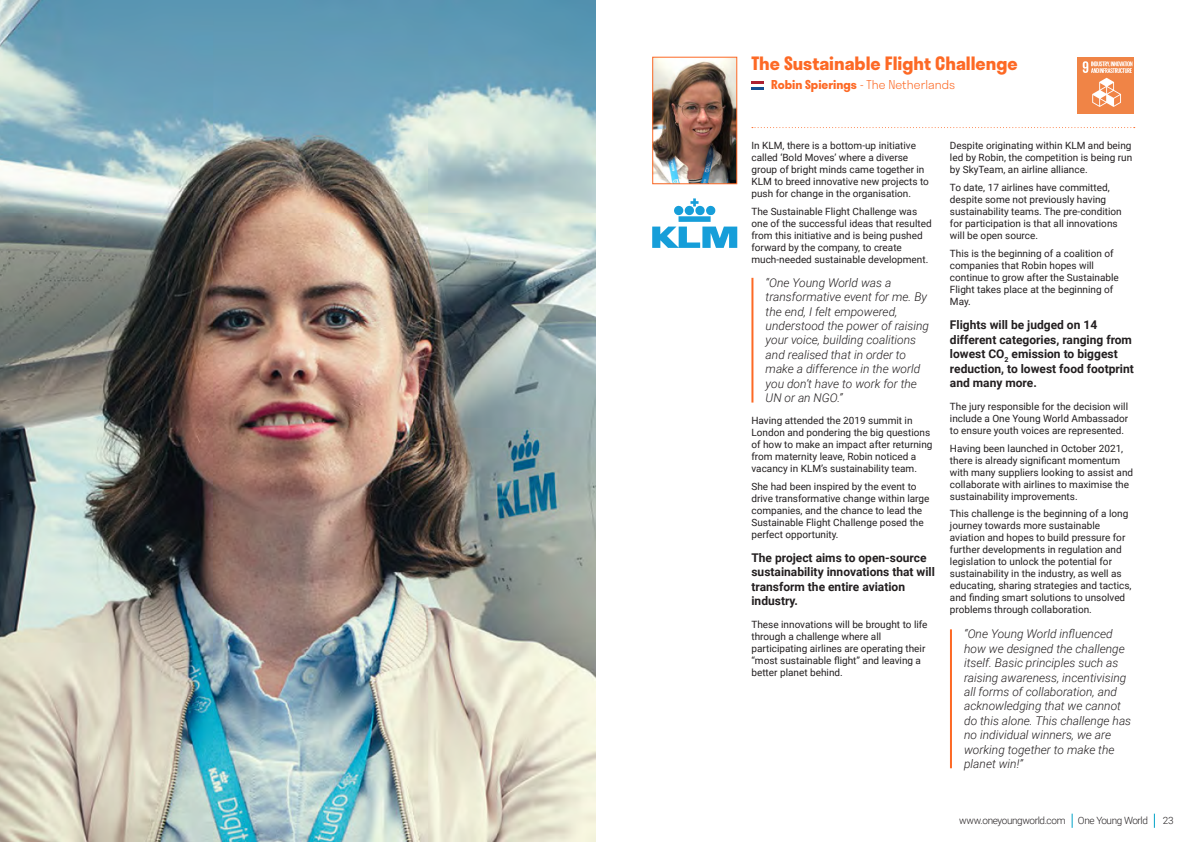
<style>
.page{position:relative;width:1191px;height:842px;background:#fff}
.page>*{position:absolute;margin:0;border:0;box-sizing:border-box;transform-origin:0 0}
.Main_heading_centre{font:700 18px "Stratos";color:#fd6925}
.Main_heading_centre-2{font:italic 300 12px/14.4px "Roboto";color:#231f20}
.Main_heading_centre-3{font:700 12px/14.4px "Roboto";color:#231f20}
.Main_heading_centre-4{font:300 12px "Stratos";color:#fd6925}
.Main_heading_centre-5{font:10px/12px "Roboto";color:#231f20}
.t1{font:300 10px "Roboto";letter-spacing:-.035em;color:#231f20}
.s1{font-weight:700}
</style>
<div class="page">
<svg style="left:752px;top:127px;width:382px;height:1px"></svg>
<hr style="left:751px;top:278px;width:2px;height:125px;background:#fd6925">
<div style="left:1077px;top:57px;width:57px;height:56px;background:#f08446"></div>
<svg style="left:1082px;top:61px;width:50px;height:46px"></svg>
<svg style="left:751px;top:87px;width:13px;height:2px"></svg>
<svg style="left:751px;top:81px;width:13px;height:3px"></svg>
<svg style="left:652px;top:198px;width:85px;height:50px"></svg>
<img style="left:0;top:0;width:595px;height:842px">
<img style="left:654px;top:59px;width:81px;height:123px">
<div style="left:652px;top:57px;width:85px;height:127px;border:1px solid #fd6925"></div>
<svg style="left:1071px;top:814px;width:1px;height:14px"></svg>
<svg style="left:1154px;top:814px;width:1px;height:14px"></svg>
<hr style="left:950px;top:629px;width:2px;height:139px;background:#fd6925">
<p class="Main_heading_centre" style="left:751px;top:49px;width:268px">The Sustainable Flight Challenge</p>
<p class="Main_heading_centre-4" style="left:771px;top:75px;width:185px"><span class="s1">Robin Spierings</span> - The Netherlands</p>
<p class="Main_heading_centre-5" style="left:751px;top:139px;width:179px">In KLM, there is a bottom-up initiative called ‘Bold Moves’ where a diverse group of bright minds came together in KLM to breed innovative new projects to push for change in the organisation.</p>
<p class="Main_heading_centre-5" style="left:751px;top:205px;width:182px">The Sustainable Flight Challenge was one of the successful ideas that resulted from this initiative and is being pushed forward by the company, to create much-needed sustainable development.</p>
<p class="Main_heading_centre-2" style="left:765px;top:275px;width:165px">“One Young World was a transformative event for me. By the end, I felt empowered, understood the power of raising your voice, building coalitions and realised that in order to make a difference in the world you don’t have to work for the<br>UN or an NGO.”</p>
<p class="Main_heading_centre-5" style="left:751px;top:414px;width:182px">Having attended the 2019 summit in London and pondering the big questions of how to make an impact after returning from maternity leave, Robin noticed a vacancy in KLM’s sustainability team.</p>
<p class="Main_heading_centre-5" style="left:751px;top:480px;width:179px">She had been inspired by the event to drive transformative change within large companies, and the chance to lead the Sustainable Flight Challenge posed the perfect opportunity.</p>
<p class="Main_heading_centre-3" style="left:751px;top:550px;width:185px">The project aims to open-source sustainability innovations that will transform the entire aviation industry.</p>
<p class="Main_heading_centre-5" style="left:751px;top:618px;width:178px">These innovations will be brought to life through a challenge where all participating airlines are operating their “most sustainable flight” and leaving a better planet behind.</p>
<p class="Main_heading_centre-5" style="left:950px;top:139px;width:184px;text-align:justify">Despite originating within KLM and being led by Robin, the competition is being run by SkyTeam, an airline alliance.</p>
<p class="Main_heading_centre-5" style="left:950px;top:181px;width:173px">To date, 17 airlines have committed, despite some not previously having sustainability teams. The pre-condition for participation is that all innovations will be open source.</p>
<p class="Main_heading_centre-5" style="left:950px;top:247px;width:170px">This is the beginning of a coalition of companies that Robin hopes will continue to grow after the Sustainable<br>Flight takes place at the beginning of<br>May.</p>
<p class="Main_heading_centre-3" style="left:950px;top:317px;width:185px">Flights will be judged on 14 different categories, ranging from lowest CO<sub>2</sub> emission to biggest reduction, to lowest food footprint and many more.</p>
<p class="Main_heading_centre-5" style="left:950px;top:400px;width:180px;text-align:justify">The jury responsible for the decision will include a One Young World Ambassador to ensure youth voices are represented.</p>
<p class="Main_heading_centre-5" style="left:950px;top:442px;width:185px">Having been launched in October 2021, there is already significant momentum with many suppliers looking to assist and collaborate with airlines to maximise the sustainability improvements.</p>
<p class="Main_heading_centre-5" style="left:950px;top:507px;width:183px">This challenge is the beginning of a long journey towards more sustainable aviation and hopes to build pressure for further developments in regulation and legislation to unlock the potential for sustainability in the industry, as well as educating, sharing strategies and tactics, and finding smart solutions to unsolved problems through collaboration.</p>
<p class="Main_heading_centre-2" style="left:964px;top:626px;width:169px">“One Young World influenced how we designed the challenge itself. Basic principles such as raising awareness, incentivising all forms of collaboration, and acknowledging that we cannot do this alone. This challenge has no individual winners, we are working together to make the planet win!”</p>
<p class="t1" style="left:959px;top:813px;width:190px">www.oneyoungworld.com One Young World</p>
<p class="t1" style="left:1162px;top:813px;width:13px">23</p>
</div>
